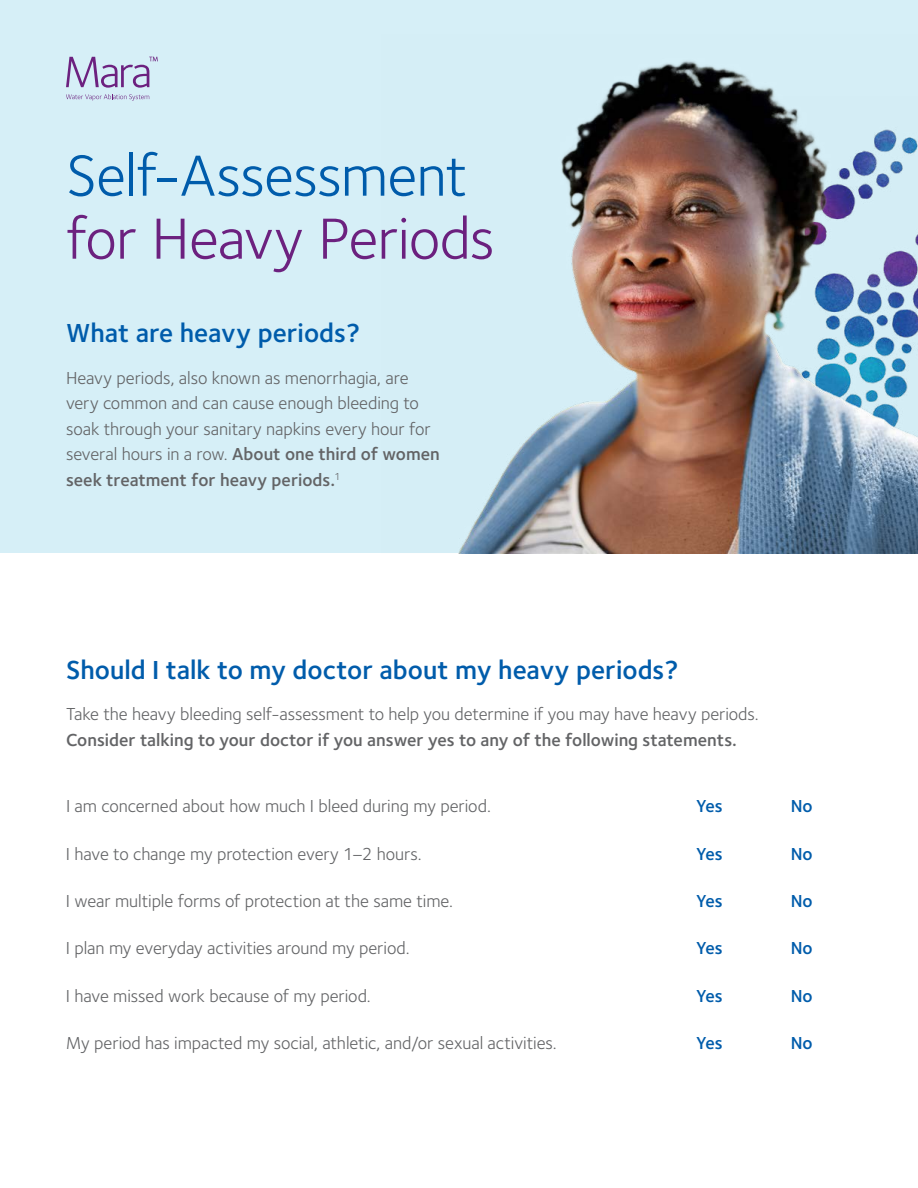
<style>
.page{position:relative;width:918px;height:1188px;background:#fff}
.page>*{position:absolute;margin:0;border:0;box-sizing:border-box;transform-origin:0 0}
.t1{font:60px "Foundry Sterling OT2";letter-spacing:-.015em;color:#005cab}
.t2{font:60px "Foundry Sterling OT2";letter-spacing:-.015em;color:#6c217f}
.t3{font:600 27px "Foundry Sterling OT2";color:#005cab}
.t4{font:18px/25.5px "Foundry Sterling OT2";letter-spacing:-.005em;color:#636466}
.t5{font:600 18px "Foundry Sterling OT2";color:#636466}
.t6{font:600 18px "Foundry Sterling OT2";letter-spacing:-.005em;color:#005cab}
.s1{font-weight:600}
</style>
<div class="page">
<div style="left:0;top:0;width:918px;height:553px;background:#d6eff7"></div>
<img style="left:458px;top:61px;width:460px;height:493px">
<svg style="left:66px;top:57px;width:92px;height:31px"></svg>
<svg style="left:66px;top:94px;width:83px;height:7px"></svg>
<h1 class="t1" style="left:66px;top:132px;width:403px">Self-Assessment</h1>
<h1 class="t2" style="left:66px;top:195px;width:430px">for Heavy Periods</h1>
<h2 class="t3" style="left:66px;top:312px;width:296px">What are heavy periods?</h2>
<p class="t4" style="left:66px;top:364px;width:375px">Heavy periods, also known as menorrhagia, are very common and can cause enough bleeding to soak through your sanitary napkins every hour for several hours in a row. <span class="s1">About one third of women seek treatment for heavy periods.</span><sup>1</sup></p>
<h2 class="t3" style="left:66px;top:649px;width:614px">Should I talk to my doctor about my heavy periods?</h2>
<p class="t4" style="left:66px;top:700px;width:694px">Take the heavy bleeding self-assessment to help you determine if you may have heavy periods.</p>
<p class="t5" style="left:66px;top:725px;width:673px">Consider talking to your doctor if you answer yes to any of the following statements.</p>
<p class="t4" style="left:66px;top:792px;width:426px">I am concerned about how much I bleed during my period.</p>
<p class="t6" style="left:696px;top:792px;width:28px">Yes</p>
<p class="t6" style="left:791px;top:792px;width:24px">No</p>
<p class="t4" style="left:66px;top:840px;width:357px">I have to change my protection every 1–2 hours.</p>
<p class="t6" style="left:696px;top:839px;width:28px">Yes</p>
<p class="t6" style="left:791px;top:839px;width:24px">No</p>
<p class="t4" style="left:66px;top:887px;width:389px">I wear multiple forms of protection at the same time.</p>
<p class="t6" style="left:696px;top:887px;width:28px">Yes</p>
<p class="t6" style="left:791px;top:887px;width:24px">No</p>
<p class="t4" style="left:66px;top:934px;width:345px">I plan my everyday activities around my period.</p>
<p class="t6" style="left:696px;top:934px;width:28px">Yes</p>
<p class="t6" style="left:791px;top:934px;width:24px">No</p>
<p class="t4" style="left:66px;top:982px;width:306px">I have missed work because of my period.</p>
<p class="t6" style="left:696px;top:982px;width:28px">Yes</p>
<p class="t6" style="left:791px;top:982px;width:24px">No</p>
<p class="t4" style="left:66px;top:1029px;width:492px">My period has impacted my social, athletic, and/or sexual activities.</p>
<p class="t6" style="left:696px;top:1029px;width:28px">Yes</p>
<p class="t6" style="left:791px;top:1029px;width:24px">No</p>
</div>
